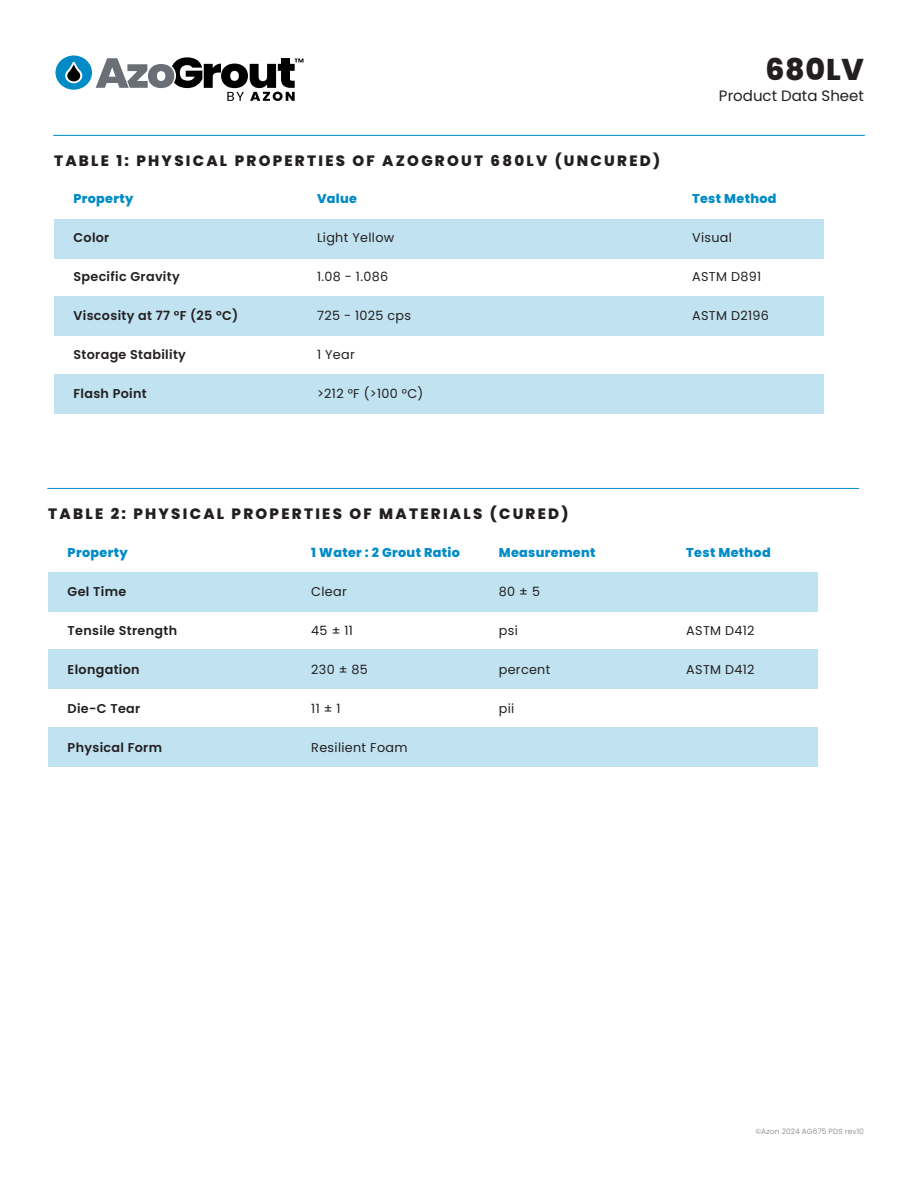
<style>
.page{position:relative;width:918px;height:1188px;background:#fff}
.page>*{position:absolute;margin:0;border:0;box-sizing:border-box;transform-origin:0 0}
.t1{font:800 30px "Poppins";letter-spacing:.025em;color:#231f20}
.t2{font:800 15px "Poppins";letter-spacing:.15em;color:#231f20}
.t3{font:15px "Poppins";color:#231f20}
.t4{font:12.75px "Poppins";letter-spacing:.025em;color:#231f20}
.t5{font:600 12.75px "Poppins";letter-spacing:.025em;color:#231f20}
.t6{font:800 12.75px "Poppins";letter-spacing:.025em;color:#008bc7}
.t7{font:7.5px "Poppins";letter-spacing:.01em;color:#949698}
</style>
<div class="page">
<svg style="left:56px;top:56px;width:247px;height:45px"></svg>
<div style="left:54px;top:219px;width:770px;height:39px;background:#c0e2f1"></div>
<div style="left:54px;top:297px;width:770px;height:39px;background:#c0e2f1"></div>
<div style="left:54px;top:375px;width:770px;height:39px;background:#c0e2f1"></div>
<hr style="left:53px;top:135px;width:812px;height:1px;background:#008bc7">
<div style="left:48px;top:572px;width:770px;height:39px;background:#c0e2f1"></div>
<div style="left:48px;top:650px;width:770px;height:39px;background:#c0e2f1"></div>
<div style="left:48px;top:728px;width:770px;height:39px;background:#c0e2f1"></div>
<hr style="left:47px;top:488px;width:812px;height:1px;background:#008bc7">
<p class="t2" style="left:54px;top:152px;width:608px">TABLE 1: PHYSICAL PROPERTIES OF AZOGROUT 680LV (UNCURED)</p>
<p class="t6" style="left:73px;top:192px;width:62px">Property</p>
<p class="t5" style="left:73px;top:231px;width:38px">Color</p>
<p class="t5" style="left:73px;top:270px;width:108px">Specific Gravity</p>
<p class="t5" style="left:73px;top:309px;width:166px">Viscosity at 77 °F (25 °C)</p>
<p class="t5" style="left:73px;top:348px;width:114px">Storage Stability</p>
<p class="t5" style="left:73px;top:387px;width:75px">Flash Point</p>
<p class="t6" style="left:317px;top:192px;width:41px">Value</p>
<p class="t4" style="left:317px;top:231px;width:79px">Light Yellow</p>
<p class="t4" style="left:317px;top:270px;width:73px">1.08 - 1.086</p>
<p class="t4" style="left:317px;top:309px;width:96px">725 - 1025 cps</p>
<p class="t4" style="left:317px;top:348px;width:39px">1 Year</p>
<p class="t4" style="left:317px;top:387px;width:108px">&gt;212 °F (&gt;100 °C)</p>
<h1 class="t1" style="left:766px;top:52px;width:100px">680LV</h1>
<p class="t3" style="left:719px;top:87px;width:147px">Product Data Sheet</p>
<p class="t6" style="left:692px;top:192px;width:86px">Test Method</p>
<p class="t4" style="left:692px;top:231px;width:41px">Visual</p>
<p class="t4" style="left:692px;top:270px;width:71px">ASTM D891</p>
<p class="t4" style="left:692px;top:309px;width:78px">ASTM D2196</p>
<p class="t2" style="left:48px;top:505px;width:522px">TABLE 2: PHYSICAL PROPERTIES OF MATERIALS (CURED)</p>
<p class="t6" style="left:68px;top:545px;width:62px">Property</p>
<p class="t5" style="left:68px;top:584px;width:60px">Gel Time</p>
<p class="t5" style="left:68px;top:623px;width:111px">Tensile Strength</p>
<p class="t5" style="left:68px;top:662px;width:74px">Elongation</p>
<p class="t5" style="left:68px;top:701px;width:74px">Die-C Tear</p>
<p class="t5" style="left:68px;top:740px;width:96px">Physical Form</p>
<p class="t6" style="left:311px;top:545px;width:150px">1 Water : 2 Grout Ratio</p>
<p class="t4" style="left:311px;top:584px;width:37px">Clear</p>
<p class="t4" style="left:311px;top:623px;width:43px">45 ± 11</p>
<p class="t4" style="left:311px;top:662px;width:58px">230 ± 85</p>
<p class="t4" style="left:311px;top:701px;width:31px">11 ± 1</p>
<p class="t4" style="left:311px;top:740px;width:98px">Resilient Foam</p>
<p class="t6" style="left:499px;top:545px;width:98px">Measurement</p>
<p class="t4" style="left:499px;top:584px;width:43px">80 ± 5</p>
<p class="t4" style="left:499px;top:623px;width:21px">psi</p>
<p class="t4" style="left:499px;top:662px;width:53px">percent</p>
<p class="t4" style="left:499px;top:701px;width:17px">pii</p>
<p class="t6" style="left:686px;top:545px;width:86px">Test Method</p>
<p class="t4" style="left:686px;top:623px;width:70px">ASTM D412</p>
<p class="t4" style="left:686px;top:662px;width:70px">ASTM D412</p>
<p class="t7" style="left:755px;top:1128px;width:110px">©Azon 2024 AG675 PDS rev10</p>
</div>
